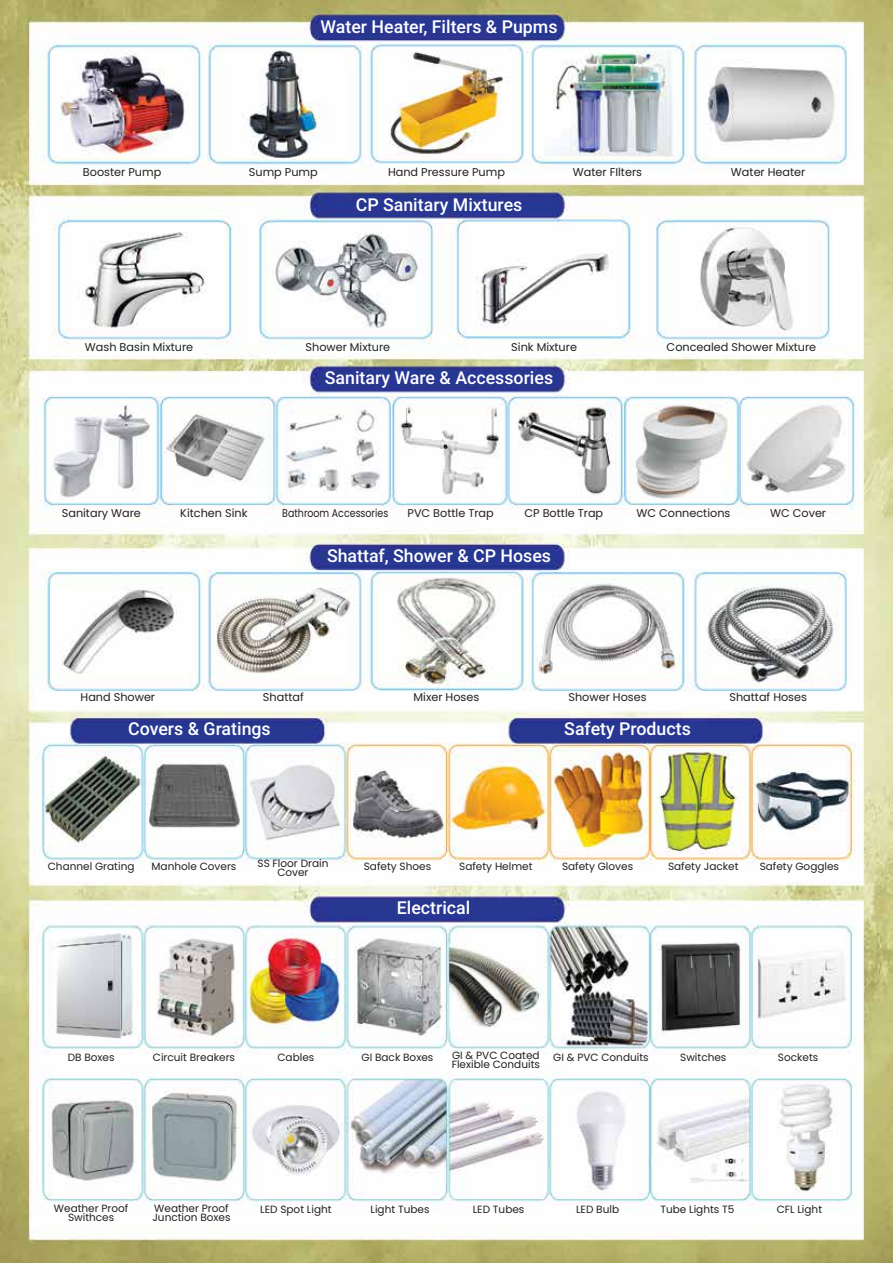
<style>
.page{position:relative;width:893px;height:1263px;background:#fff}
.page>*{position:absolute;margin:0;border:0;box-sizing:border-box;transform-origin:0 0}
.t1{font:500 17.7px "Roboto";color:#fff}
.t2{font:11.25px "Poppins";color:#231f20}
.t3{font:11.25px "Poppins";color:#231f20;scale:.84 1}
.t4{font:10.5px/9px "Poppins";color:#231f20;text-align:center}
</style>
<div class="page">
<img style="left:0;top:0;width:893px;height:1263px">
<p class="t2" style="left:83px;top:165px;width:80px">Booster Pump</p>
<p class="t2" style="left:85px;top:340px;width:110px">Wash Basin Mixture</p>
<h1 class="t1" style="left:321px;top:14px;width:239px">Water Heater, Filters &amp; Pupms</h1>
<p class="t2" style="left:249px;top:165px;width:70px">Sump Pump</p>
<p class="t2" style="left:388px;top:165px;width:118px">Hand Pressure Pump</p>
<p class="t2" style="left:573px;top:165px;width:71px">Water FIlters</p>
<p class="t2" style="left:731px;top:165px;width:76px">Water Heater</p>
<h1 class="t1" style="left:356px;top:192px;width:168px">CP Sanitary Mixtures</h1>
<p class="t2" style="left:306px;top:340px;width:86px">Shower Mixture</p>
<p class="t2" style="left:511px;top:340px;width:67px">Sink Mixture</p>
<p class="t2" style="left:667px;top:340px;width:151px">Concealed Shower Mixture</p>
<h1 class="t1" style="left:325px;top:365px;width:230px">Sanitary Ware &amp; Accessories</h1>
<p class="t2" style="left:62px;top:507px;width:81px">Sanitary Ware</p>
<p class="t2" style="left:180px;top:507px;width:69px">Kitchen Sink</p>
<p class="t3" style="left:282px;top:507px;width:128px">Bathroom Accessories</p>
<p class="t2" style="left:407px;top:507px;width:88px">PVC Bottle Trap</p>
<p class="t2" style="left:524px;top:507px;width:80px">CP Bottle Trap</p>
<p class="t2" style="left:636px;top:507px;width:95px">WC Connections</p>
<p class="t2" style="left:770px;top:507px;width:58px">WC Cover</p>
<h1 class="t1" style="left:327px;top:543px;width:226px">Shattaf, Shower &amp; CP Hoses</h1>
<p class="t2" style="left:81px;top:690px;width:76px">Hand Shower</p>
<p class="t2" style="left:263px;top:690px;width:42px">Shattaf</p>
<p class="t2" style="left:414px;top:690px;width:67px">Mixer Hoses</p>
<p class="t2" style="left:568px;top:690px;width:80px">Shower Hoses</p>
<p class="t2" style="left:729px;top:690px;width:79px">Shattaf Hoses</p>
<h1 class="t1" style="left:128px;top:717px;width:144px">Covers &amp; Gratings</h1>
<h1 class="t1" style="left:564px;top:717px;width:128px">Safety Products</h1>
<p class="t4" style="left:48px;top:862px;width:88px">Channel Grating</p>
<p class="t4" style="left:152px;top:862px;width:86px">Manhole Covers</p>
<p class="t4" style="left:257px;top:859px;width:72px">SS Floor Drain</p>
<p class="t4" style="left:364px;top:862px;width:69px">Safety Shoes</p>
<p class="t4" style="left:459px;top:862px;width:75px">Safety Helmet</p>
<p class="t4" style="left:562px;top:862px;width:73px">Safety Gloves</p>
<p class="t4" style="left:668px;top:862px;width:72px">Safety Jacket</p>
<p class="t4" style="left:760px;top:862px;width:81px">Safety Goggles</p>
<p class="t4" style="left:277px;top:868px;width:33px">Cover</p>
<h1 class="t1" style="left:397px;top:895px;width:75px">Electrical</h1>
<p class="t4" style="left:68px;top:1053px;width:48px">DB Boxes</p>
<p class="t4" style="left:153px;top:1053px;width:84px">Circuit Breakers</p>
<p class="t4" style="left:278px;top:1053px;width:38px">Cables</p>
<p class="t4" style="left:362px;top:1053px;width:73px">GI Back Boxes</p>
<p class="t4" style="left:452px;top:1050px;width:89px">GI &amp; PVC Coated</p>
<p class="t4" style="left:553px;top:1053px;width:97px">GI &amp; PVC Conduits</p>
<p class="t4" style="left:680px;top:1053px;width:48px">Switches</p>
<p class="t4" style="left:778px;top:1053px;width:42px">Sockets</p>
<p class="t4" style="left:452px;top:1059px;width:90px">Flexible Conduits</p>
<p class="t4" style="left:54px;top:1204px;width:76px">Weather Proof<br>Swithces</p>
<p class="t4" style="left:152px;top:1204px;width:80px;text-align:left">Weather Proof<br>Junction Boxes</p>
<p class="t4" style="left:260px;top:1205px;width:73px">LED Spot Light</p>
<p class="t4" style="left:370px;top:1205px;width:61px">Light Tubes</p>
<p class="t4" style="left:473px;top:1205px;width:53px">LED Tubes</p>
<p class="t4" style="left:576px;top:1205px;width:44px">LED Bulb</p>
<p class="t4" style="left:660px;top:1205px;width:76px">Tube Lights T5</p>
<p class="t4" style="left:777px;top:1205px;width:47px">CFL Light</p>
</div>
